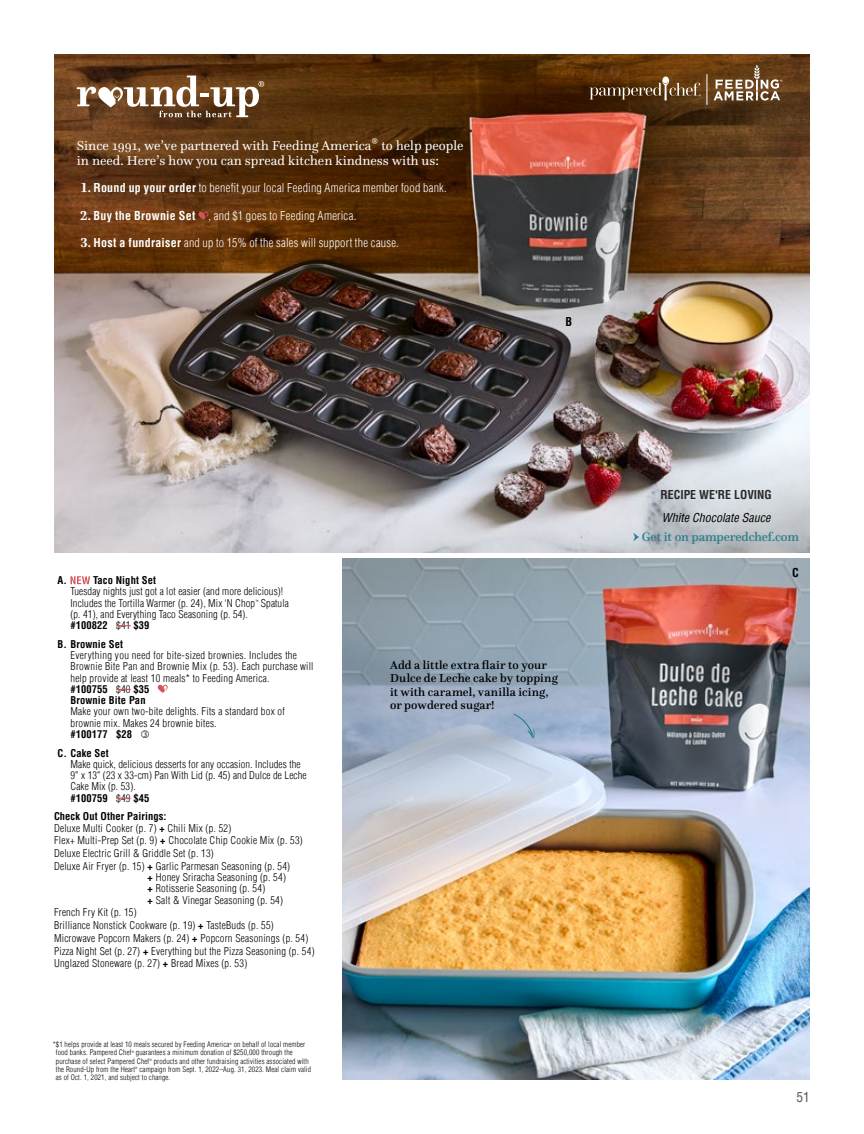
<style>
.page{position:relative;width:864px;height:1134px;background:#fff}
.page>*{position:absolute;margin:0;border:0;box-sizing:border-box;transform-origin:0 0}
.t1{font:13.5px/15px "Questa";color:#fff}
.t2{font:condensed 13.5px "Helvetica Com";color:#58595b}
.t3{font:500 12.75px "Questa";letter-spacing:-.01em;color:#2a7f8c}
.t4{font:300 condensed 12px "Helvetica Com";letter-spacing:.02em;color:#fff}
.t5{font:500 12px/13.5px "Questa";letter-spacing:.015em;color:#000}
.t6{font:italic condensed 12px "Helvetica Com";color:#000}
.t7{font:700 condensed 12px "Helvetica Com";color:#292829}
.t8{font:700 condensed 12px "Helvetica Com";color:#000}
.t9{font:300 condensed 10.5px/11.2px "Helvetica Com";letter-spacing:.02em;color:#000}
.t10{font:700 condensed 10.5px "Helvetica Com";letter-spacing:.01em;color:#000}
.t11{font:300 condensed 7.5px/8.2px "Helvetica Com";letter-spacing:.02em;color:#000}
.t12{font:300 condensed 4.2px "Helvetica Com";color:#000}
.t13{font:300 condensed 3px "Helvetica Com";color:#000}
.s1{font-family:"Questa";font-weight:700;font-stretch:normal;font-size:13.5px}
.s2{font-family:"Questa";font-weight:700;font-stretch:normal}
.s3{font-weight:700}
.s4{font-family:"Minion Pro";font-weight:400;font-size:15px}
</style>
<div class="page">
<img style="left:54px;top:54px;width:756px;height:499px">
<img style="left:342px;top:559px;width:468px;height:521px">
<svg style="left:198px;top:212px;width:10px;height:8px"></svg>
<svg style="left:77px;top:76px;width:187px;height:41px"></svg>
<svg style="left:714px;top:65px;width:68px;height:36px;background:#896c4f"></svg>
<svg style="left:590px;top:77px;width:111px;height:24px;background:#6c4c2c"></svg>
<hr style="left:707px;top:74px;width:1px;height:31px;background:#fff">
<svg style="left:70px;top:576px;width:20px;height:8px"></svg>
<svg style="left:116px;top:625px;width:15px;height:1px"></svg>
<svg style="left:116px;top:689px;width:15px;height:1px"></svg>
<svg style="left:158px;top:685px;width:10px;height:8px"></svg>
<svg style="left:116px;top:798px;width:15px;height:1px"></svg>
<svg style="left:513px;top:714px;width:22px;height:24px"></svg>
<p class="t1" style="left:77px;top:138px;width:388px">Since 1991, we’ve partnered with Feeding America® to help people in need. Here’s how you can spread kitchen kindness with us:</p>
<p class="t4" style="left:81px;top:181px;width:368px"><span class="s1">1</span><span class="s2">.</span> <span class="s3">Round up your order</span> to benefit your local Feeding America member food bank.</p>
<p class="t4" style="left:80px;top:208px;width:278px"><span class="s1">2</span><span class="s2">.</span> <span class="s3">Buy the Brownie Set</span> , and $1 goes to Feeding America.</p>
<p class="t4" style="left:81px;top:235px;width:320px"><span class="s1">3</span><span class="s2">.</span> <span class="s3">Host a fundraiser</span> and up to 15% of the sales will support the cause.</p>
<p class="t8" style="left:566px;top:313px;width:8px">B</p>
<p class="t10" style="left:58px;top:573px;width:11px">A.</p>
<p class="t10" style="left:93px;top:573px;width:65px">Taco Night Set</p>
<p class="t9" style="left:70px;top:586px;width:214px">Tuesday nights just got a lot easier (and more delicious)!<br>Includes the Tortilla Warmer (p. 24), Mix ‘N Chop</p>
<p class="t12" style="left:255px;top:599px;width:5px">™</p>
<p class="t9" style="left:261px;top:597px;width:30px">Spatula</p>
<p class="t9" style="left:71px;top:608px;width:179px">(p. 41), and Everything Taco Seasoning (p. 54). <span class="s3">#100822</span> $41 <span class="s3">$39</span></p>
<p class="t10" style="left:58px;top:637px;width:67px">B. Brownie Set</p>
<p class="t9" style="left:70px;top:650px;width:245px">Everything you need for bite-sized brownies. Includes the Brownie Bite Pan and Brownie Mix (p. 53). Each purchase will help provide at least 10 meals* to Feeding America.<br><span class="s3">#100755</span> $40 <span class="s3">$35<br>Brownie Bite Pan</span></p>
<p class="t9" style="left:70px;top:706px;width:216px">Make your own two-bite delights. Fits a standard box of brownie mix. Makes 24 brownie bites.<br><span class="s3">#100177 $28</span> ●</p>
<p class="t10" style="left:58px;top:746px;width:53px">C. Cake Set</p>
<p class="t9" style="left:70px;top:758px;width:238px">Make quick, delicious desserts for any occasion. Includes the 9" x 13" (23 x 33-cm) Pan With Lid (p. 45) and Dulce de Leche Cake Mix (p. 53).<br><span class="s3">#100759</span> $49 <span class="s3">$45</span></p>
<p class="t9" style="left:54px;top:811px;width:179px"><span class="s3">Check Out Other Pairings:<br></span>Deluxe Multi Cooker (p. 7) <span class="s3">+</span> Chili Mix (p. 52)</p>
<p class="t9" style="left:54px;top:834px;width:250px;line-height:12.8px">Flex+ Multi-Prep Set (p. 9) <span class="s3">+</span> Chocolate Chip Cookie Mix (p. 53)<br>Deluxe Electric Grill &amp; Griddle Set (p. 13)<br>Deluxe Air Fryer (p. 15) <span class="s3">+</span> Garlic Parmesan Seasoning (p. 54)</p>
<p class="t9" style="left:148px;top:872px;width:140px"><span class="s3">+</span> Honey Sriracha Seasoning (p. 54) <span class="s3">+</span> Rotisserie Seasoning (p. 54)<br><span class="s3">+</span> Salt &amp; Vinegar Seasoning (p. 54)</p>
<p class="t9" style="left:54px;top:906px;width:262px;line-height:12.8px">French Fry Kit (p. 15)<br>Brilliance Nonstick Cookware (p. 19) <span class="s3">+</span> TasteBuds (p. 55)<br>Microwave Popcorn Makers (p. 24) <span class="s3">+</span> Popcorn Seasonings (p. 54)<br>Pizza Night Set (p. 27) <span class="s3">+</span> Everything but the Pizza Seasoning (p. 54)<br>Unglazed Stoneware (p. 27) <span class="s3">+</span> Bread Mixes (p. 53)</p>
<p class="t11" style="left:53px;top:1040px;width:178px">*$1 helps provide at least 10 meals secured by Feeding America</p>
<p class="t13" style="left:230px;top:1042px;width:4px">®</p>
<p class="t11" style="left:234px;top:1040px;width:73px">on behalf of local member</p>
<p class="t11" style="left:56px;top:1048px;width:77px">food banks. Pampered Chef</p>
<p class="t13" style="left:132px;top:1050px;width:4px">®</p>
<p class="t11" style="left:56px;top:1048px;width:238px;text-indent:80px">guarantees a minimum donation of $250,000 through the purchase of select Pampered Chef</p>
<p class="t13" style="left:149px;top:1058px;width:4px">®</p>
<p class="t11" style="left:154px;top:1057px;width:157px">products and other fundraising activities associated with</p>
<p class="t11" style="left:56px;top:1065px;width:257px;text-indent:84px">campaign from Sept. 1, 2022–Aug. 31, 2023. Meal claim valid as of Oct. 1, 2021, and subject to change.</p>
<p class="t11" style="left:56px;top:1065px;width:81px">the Round-Up from the Heart</p>
<p class="t13" style="left:135px;top:1066px;width:4px">®</p>
<p class="t5" style="left:390px;top:658px;width:169px">Add a little extra flair to your<br>Dulce de Leche cake by topping it with caramel, vanilla icing, or powdered sugar!</p>
<p class="t7" style="left:661px;top:487px;width:113px">RECIPE WE'RE LOVING</p>
<p class="t6" style="left:662px;top:510px;width:110px">White Chocolate Sauce</p>
<p class="t3" style="left:633px;top:529px;width:167px"><span class="s4">→</span> Get it on pamperedchef.com</p>
<p class="t8" style="left:792px;top:565px;width:8px">C</p>
<p class="t2" style="left:796px;top:1088px;width:15px">51</p>
</div>
